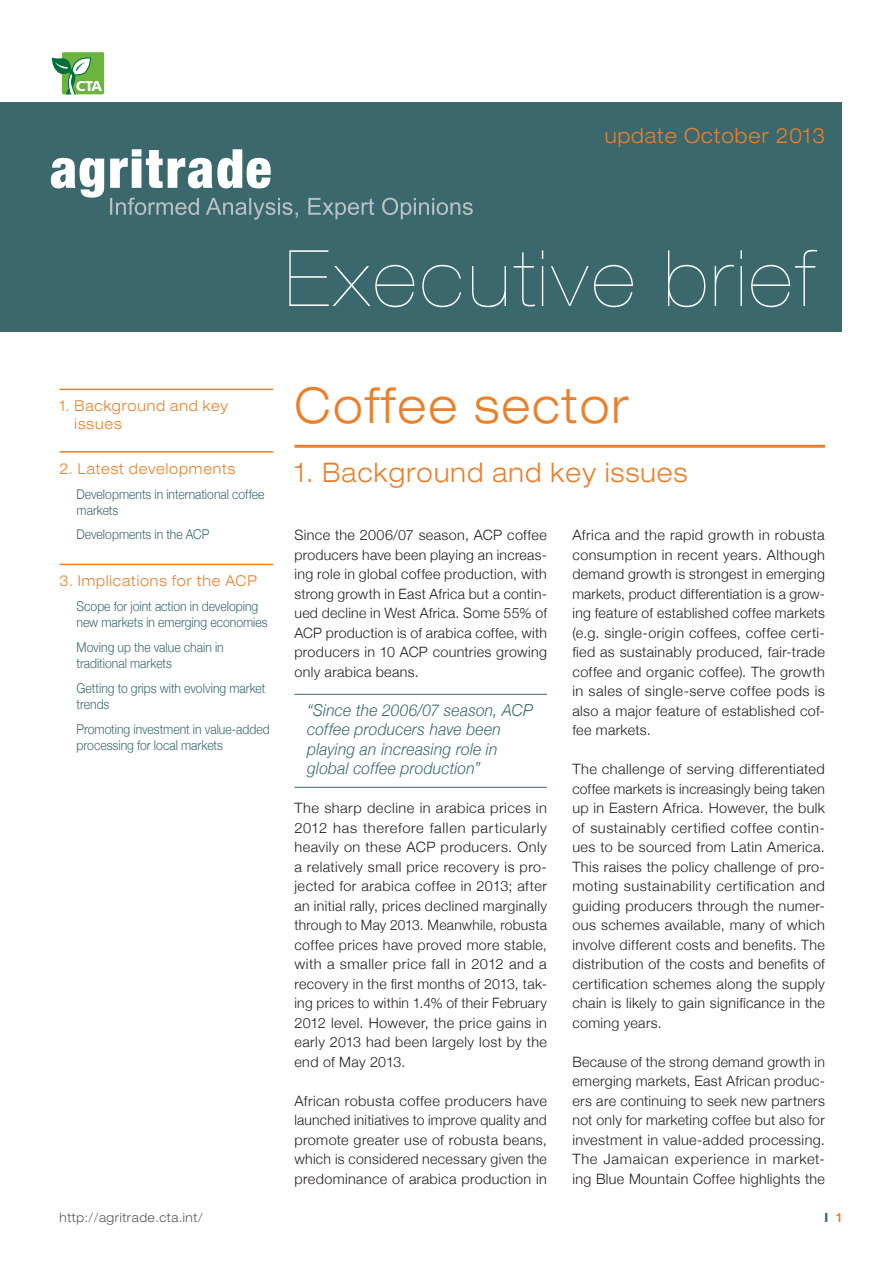
<style>
.page{position:relative;width:893px;height:1263px;background:#fff}
.page>*{position:absolute;margin:0;border:0;box-sizing:border-box;transform-origin:0 0}
.t1{font:300 expanded 49.5px "Helvetica Neue";letter-spacing:.05em;color:#ea802c;scale:.9 1}
.t2{font:300 expanded 27px "Helvetica Neue";letter-spacing:.05em;color:#ea802c;scale:.9 1}
.t3{font:300 expanded 21px "Helvetica Neue";letter-spacing:.05em;color:#ea802c;scale:.9 1}
.t4{font:italic 300 16.5px/19.5px "Helvetica Neue";letter-spacing:.01em;color:#3a686c;scale:.95 1}
.t5{font:300 expanded 15px/18px "Helvetica Neue";letter-spacing:.065em;color:#ea802c;scale:.9 1}
.t6{font:300 14.25px/19.5px "Helvetica Neue";letter-spacing:.025em;color:#231f20;text-align:justify}
.t7{font:300 13.5px/16.2px "Helvetica Neue";color:#3a686c;scale:.9 1}
.t8{font:300 expanded 12.75px "Helvetica Neue";letter-spacing:.05em;color:#57585a;scale:.9 1}
.t9{font:700 expanded 12.75px "Helvetica Neue";color:#3a686c;scale:.9 1}
.s1{font-weight:500;color:#ea802c}
</style>
<div class="page">
<div style="left:0;top:102px;width:842px;height:229px;background:#3a686c"></div>
<hr style="left:294px;top:694px;width:253px;height:1px;background:#3a686c">
<hr style="left:294px;top:787px;width:253px;height:1px;background:#3a686c">
<svg style="left:289px;top:250px;width:528px;height:57px"></svg>
<svg style="left:51px;top:158px;width:53px;height:40px"></svg>
<svg style="left:110px;top:149px;width:161px;height:39px"></svg>
<svg style="left:110px;top:198px;width:363px;height:22px"></svg>
<hr style="left:294px;top:445px;width:531px;height:3px;background:#ea802c">
<svg style="left:51px;top:52px;width:54px;height:43px"></svg>
<hr style="left:60px;top:389px;width:213px;height:1px;background:#ea802c">
<hr style="left:60px;top:451px;width:213px;height:2px;background:#ea802c">
<hr style="left:60px;top:564px;width:213px;height:1px;background:#ea802c">
<h3 class="t3" style="left:605px;top:123px;width:246px">update October 2013</h3>
<p class="t5" style="left:75px;top:397px;width:172px;text-indent:-15px">1. Background and key issues</p>
<p class="t5" style="left:60px;top:459px;width:197px">2. Latest developments</p>
<p class="t7" style="left:77px;top:485px;width:210px">Developments in international coffee markets</p>
<p class="t7" style="left:77px;top:526px;width:149px">Developments in the ACP</p>
<p class="t5" style="left:60px;top:572px;width:221px">3. Implications for the ACP</p>
<p class="t7" style="left:77px;top:597px;width:214px">Scope for joint action in developing new markets in emerging economies</p>
<p class="t7" style="left:77px;top:638px;width:165px">Moving up the value chain in traditional markets</p>
<p class="t7" style="left:77px;top:679px;width:211px">Getting to grips with evolving market trends</p>
<p class="t7" style="left:77px;top:720px;width:216px">Promoting investment in value-added processing for local markets</p>
<h1 class="t1" style="left:294px;top:376px;width:372px">Coffee sector</h1>
<h2 class="t2" style="left:294px;top:456px;width:438px">1. Background and key issues</h2>
<p class="t6" style="left:294px;top:525px;width:254px">Since the 2006/07 season, ACP coffee producers have been playing an increas&shy;ing role in global coffee production, with strong growth in East Africa but a contin&shy;ued decline in West Africa. Some 55% of ACP production is of arabica coffee, with producers in 10 ACP countries growing only arabica beans.</p>
<p class="t4" style="left:307px;top:699px;width:239px">“Since the 2006/07 season, ACP coffee producers have been playing an increasing role in global coffee production”</p>
<p class="t6" style="left:294px;top:798px;width:254px">The sharp decline in arabica prices in 2012 has therefore fallen particularly heavily on these ACP producers. Only a relatively small price recovery is pro&shy;jected for arabica coffee in 2013; after an initial rally, prices declined marginally through to May 2013. Meanwhile, robusta coffee prices have proved more stable, with a smaller price fall in 2012 and a recovery in the first months of 2013, tak&shy;ing prices to within 1.4% of their February 2012 level. However, the price gains in early 2013 had been largely lost by the end of May 2013.</p>
<p class="t6" style="left:294px;top:1090px;width:254px">African robusta coffee producers have launched initiatives to improve quality and promote greater use of robusta beans, which is considered necessary given the predominance of arabica production in</p>
<p class="t6" style="left:572px;top:525px;width:254px">Africa and the rapid growth in robusta consumption in recent years. Although demand growth is strongest in emerging markets, product differentiation is a grow&shy;ing feature of established coffee markets (e.g. single-origin coffees, coffee certi&shy;fied as sustainably produced, fair-trade coffee and organic coffee). The growth in sales of single-serve coffee pods is also a major feature of established cof&shy;fee markets.</p>
<p class="t6" style="left:572px;top:759px;width:254px">The challenge of serving differentiated coffee markets is increasingly being taken up in Eastern Africa. However, the bulk of sustainably certified coffee contin&shy;ues to be sourced from Latin America.<br>This raises the policy challenge of pro&shy;moting sustainability certification and guiding producers through the numer&shy;ous schemes available, many of which involve different costs and benefits. The distribution of the costs and benefits of certification schemes along the supply chain is likely to gain significance in the coming years.</p>
<p class="t6" style="left:572px;top:1051px;width:254px">Because of the strong demand growth in emerging markets, East African produc&shy;ers are continuing to seek new partners not only for marketing coffee but also for investment in value-added processing.<br>The Jamaican experience in market&shy;ing Blue Mountain Coffee highlights the</p>
<p class="t8" style="left:60px;top:1210px;width:161px">http://agritrade.cta.int/</p>
<p class="t9" style="left:824px;top:1209px;width:21px">I <span class="s1">1</span></p>
</div>
